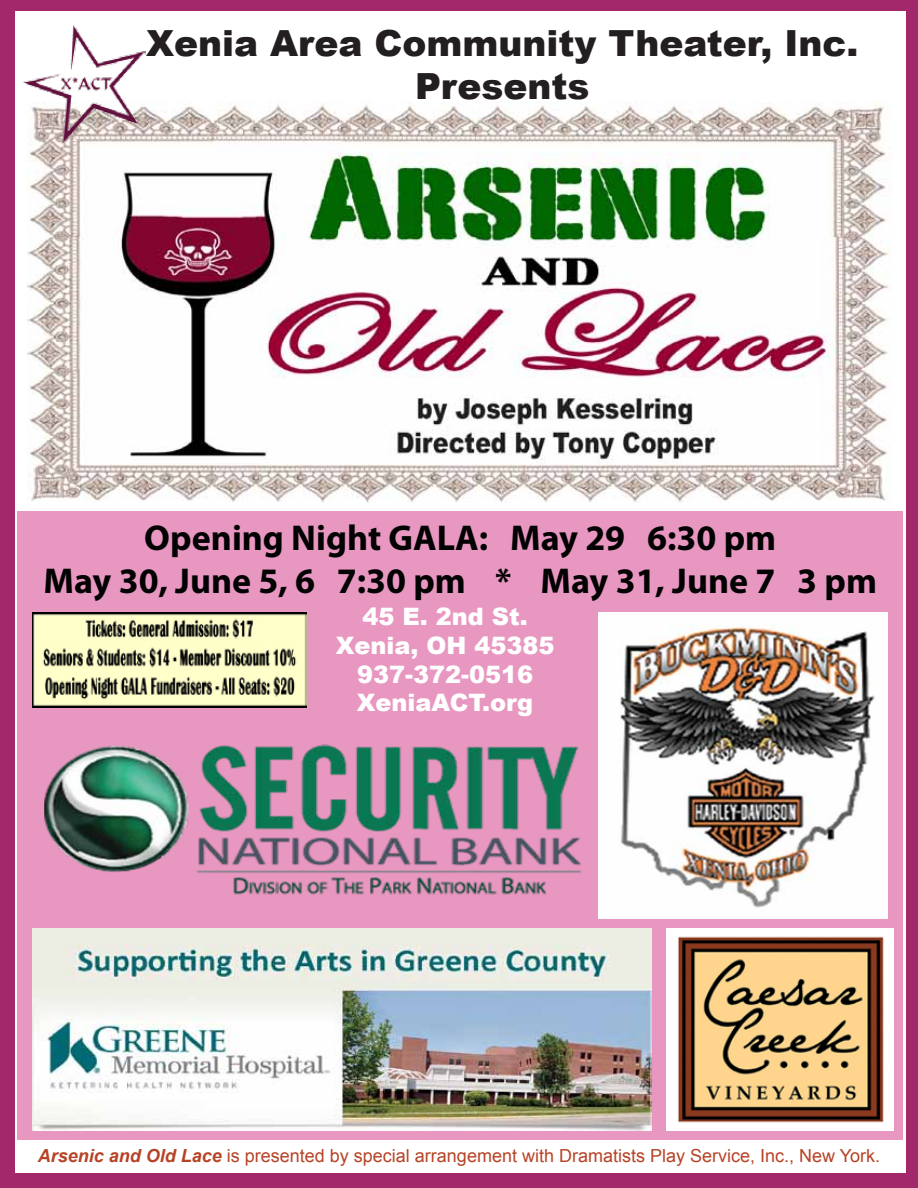
<style>
.page{position:relative;width:918px;height:1188px;background:#a22869}
.page>*{position:absolute;margin:0;border:0;box-sizing:border-box;transform-origin:0 0}
.t1{font:700 36px/43.2px "Myriad Pro";color:#030202;text-align:center}
.t2{font:900 36px/43.2px "Arial";color:#231f20;text-align:center}
.t3{font:900 24px/28.8px "Arial";color:#fff;text-align:center}
.t4{font:18px "Arial";color:#b64326}
.s1{font-weight:700;font-style:italic}
</style>
<div class="page">
<div style="left:15px;top:11px;width:890px;height:1162px;background:#fff"></div>
<img style="left:27px;top:101px;width:864px;height:401px">
<div style="left:18px;top:511px;width:885px;height:629px;background:#e897c1"></div>
<img style="left:32px;top:613px;width:274px;height:94px">
<img style="left:32px;top:928px;width:619px;height:202px">
<img style="left:666px;top:928px;width:227px;height:202px">
<img style="left:44px;top:744px;width:538px;height:151px">
<img style="left:23px;top:25px;width:122px;height:118px">
<img style="left:599px;top:613px;width:288px;height:305px">
<h1 class="t2" style="left:146px;top:20px;width:714px">Xenia Area Community Theater, Inc.<br>Presents</h1>
<h1 class="t1" style="left:43px;top:515px;width:835px">Opening Night GALA: May 29 6:30 pm<br>May 30, June 5, 6 7:30 pm * May 31, June 7 3 pm</h1>
<h2 class="t3" style="left:336px;top:601px;width:220px">45 E. 2nd St.<br>Xenia, OH 45385<br>937-372-0516<br>XeniaACT.org</h2>
<p class="t4" style="left:38px;top:1144px;width:844px"><span class="s1">Arsenic and Old Lace</span> is presented by special arrangement with Dramatists Play Service, Inc., New York.</p>
</div>
